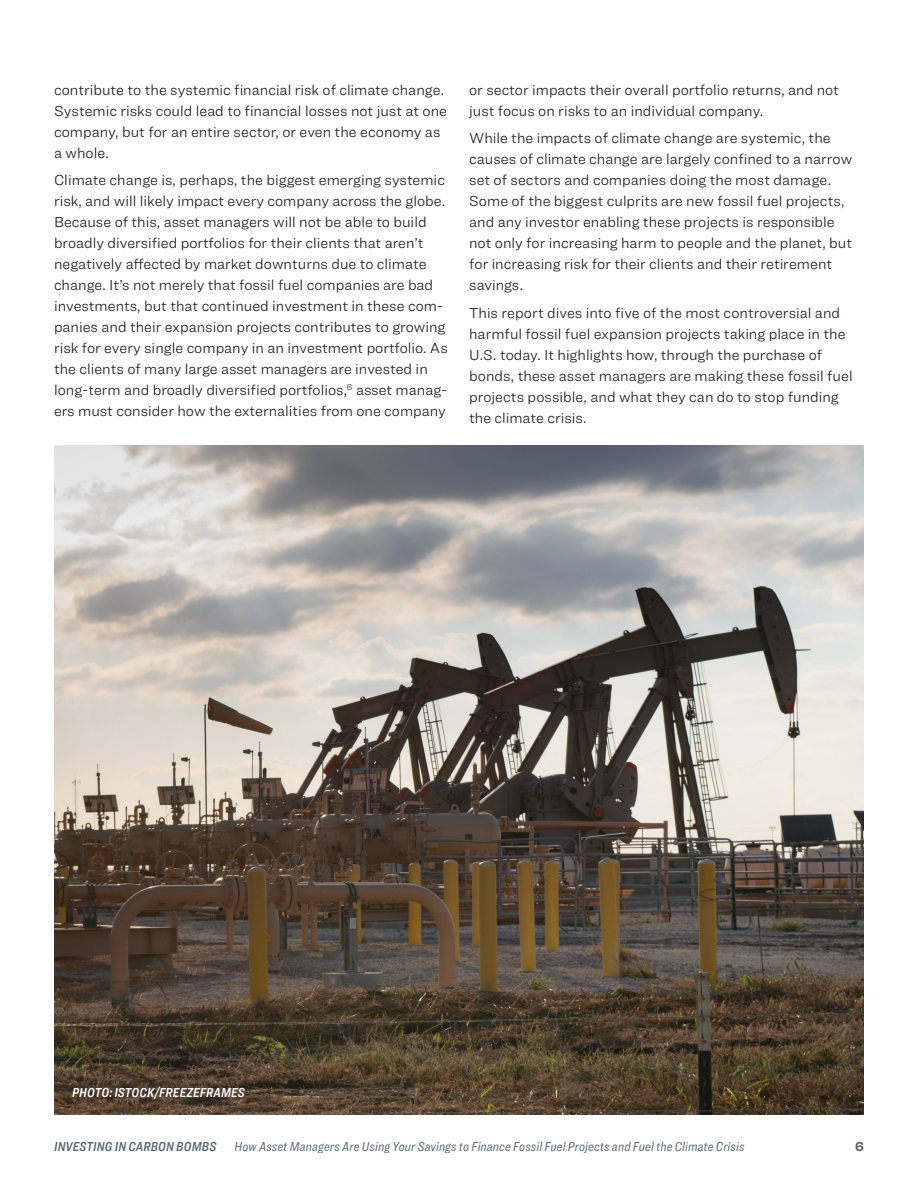
<style>
.page{position:relative;width:918px;height:1188px;background:#fff}
.page>*{position:absolute;margin:0;border:0;box-sizing:border-box;transform-origin:0 0}
._2020_Body{font:300 15px/21px "Ringside";color:#231f20}
.t1{font:italic 13.5px "Ringside Condensed";letter-spacing:.01em;color:#586876}
._2020_Body-2{font:13.5px "Ringside Condensed Semi Ital";letter-spacing:.005em;color:#fff}
.t2{font:13.5px "Ringside Condensed Semi Ital";letter-spacing:.01em;color:#586876}
.t3{font:700 13.5px "Ringside";color:#586876}
</style>
<div class="page">
<img style="left:54px;top:446px;width:810px;height:668px">
<div style="left:61px;top:1076px;width:198px;height:35px;background:#231f20;opacity:.75"></div>
<p class="_2020_Body" style="left:54px;top:79px;width:395px">contribute to the systemic financial risk of climate change.<br>Systemic risks could lead to financial losses not just at one company, but for an entire sector, or even the economy as a whole.</p>
<p class="_2020_Body" style="left:54px;top:169px;width:395px">Climate change is, perhaps, the biggest emerging systemic risk, and will likely impact every company across the globe.<br>Because of this, asset managers will not be able to build broadly diversified portfolios for their clients that aren’t negatively affected by market downturns due to climate change. It’s not merely that fossil fuel companies are bad investments, but that continued investment in these com&shy;panies and their expansion projects contributes to growing risk for every single company in an investment portfolio. As the clients of many large asset managers are invested in long-term and broadly diversified portfolios,<sup>6</sup> asset manag&shy;ers must consider how the externalities from one company</p>
<p class="_2020_Body" style="left:469px;top:79px;width:371px">or sector impacts their overall portfolio returns, and not just focus on risks to an individual company.</p>
<p class="_2020_Body" style="left:469px;top:127px;width:385px">While the impacts of climate change are systemic, the causes of climate change are largely confined to a narrow set of sectors and companies doing the most damage.<br>Some of the biggest culprits are new fossil fuel projects, and any investor enabling these projects is responsible not only for increasing harm to people and the planet, but for increasing risk for their clients and their retirement savings.</p>
<p class="_2020_Body" style="left:469px;top:302px;width:385px">This report dives into five of the most controversial and harmful fossil fuel expansion projects taking place in the U.S. today. It highlights how, through the purchase of bonds, these asset managers are making these fossil fuel projects possible, and what they can do to stop funding the climate crisis.</p>
<p class="_2020_Body-2" style="left:72px;top:1083px;width:174px">PHOTO: ISTOCK/FREEZEFRAMES</p>
<p class="t2" style="left:54px;top:1137px;width:164px">INVESTING IN CARBON BOMBS</p>
<p class="t1" style="left:234px;top:1137px;width:511px">How Asset Managers Are Using Your Savings to Finance Fossil Fuel Projects and Fuel the Climate Crisis</p>
<p class="t3" style="left:855px;top:1136px;width:10px">6</p>
</div>
